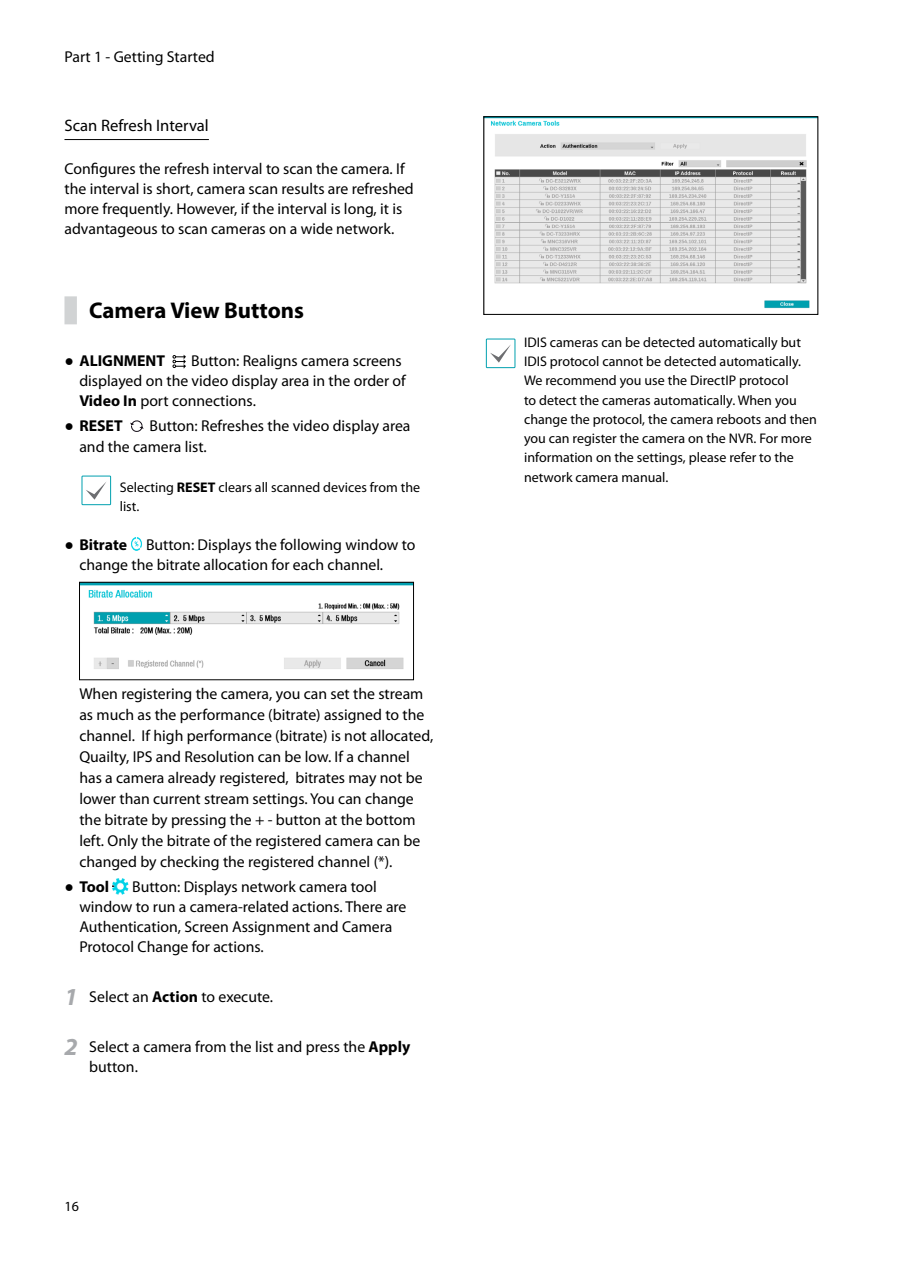
<style>
.page{position:relative;width:903px;height:1275px;background:#fff}
.page>*{position:absolute;margin:0;border:0;box-sizing:border-box;transform-origin:0 0}
.t1{font:700 22.75px "Myriad Pro";color:#000}
.t2{font:16.62px "Myriad Pro";color:#000}
.t3{font:15.75px/20.1px "Myriad Pro";color:#000}
.t4{font:700 15.75px "Myriad Pro";color:#000}
.t5{font:14px/19.2px "Myriad Pro";color:#000}
.s1{font-family:"Arial";font-weight:400}
.s2{font-weight:700}
.s3{font-family:"Arial"}
.s4{font-weight:700;font-style:italic;font-size:24.5px;color:#a7a9ac}
</style>
<div class="page">
<hr style="left:64px;top:139px;width:145px;height:1px;background:#000">
<div style="left:64px;top:296px;width:13px;height:28px;background:#d1d3d4"></div>
<svg style="left:173px;top:355px;width:13px;height:13px"></svg>
<svg style="left:130px;top:420px;width:14px;height:12px"></svg>
<div style="left:82px;top:476px;width:29px;height:29px;border:1px solid #00a0af"></div>
<svg style="left:86px;top:482px;width:20px;height:18px"></svg>
<svg style="left:131px;top:538px;width:11px;height:12px"></svg>
<img style="left:81px;top:584px;width:331px;height:85px">
<div style="left:79px;top:582px;width:335px;height:98px;border:1px solid #000"></div>
<img style="left:112px;top:879px;width:17px;height:15px">
<img style="left:490px;top:120px;width:320px;height:189px">
<div style="left:484px;top:117px;width:334px;height:198px;border:1px solid #000"></div>
<div style="left:486px;top:339px;width:29px;height:29px;border:1px solid #00a0af"></div>
<svg style="left:490px;top:345px;width:21px;height:18px"></svg>
<p class="t3" style="left:64px;top:46px;width:152px">Part 1 - Getting Started</p>
<p class="t2" style="left:64px;top:115px;width:146px">Scan Refresh Interval</p>
<p class="t3" style="left:64px;top:158px;width:351px">Configures the refresh interval to scan the camera. If the interval is short, camera scan results are refreshed more frequently. However, if the interval is long, it is advantageous to scan cameras on a wide network.</p>
<h1 class="t1" style="left:89px;top:295px;width:216px">Camera View Buttons</h1>
<p class="t4" style="left:64px;top:350px;width:102px"><span class="s1">●</span> ALIGNMENT</p>
<p class="t3" style="left:79px;top:350px;width:328px;text-indent:112px">Button: Realigns camera screens displayed on the video display area in the order of<br><span class="s2">Video In</span> port connections.</p>
<p class="t4" style="left:64px;top:416px;width:60px"><span class="s1">●</span> RESET</p>
<p class="t3" style="left:79px;top:416px;width:333px;text-indent:70px">Button: Refreshes the video display area and the camera list.</p>
<p class="t5" style="left:120px;top:478px;width:302px">Selecting <span class="s2">RESET</span> clears all scanned devices from the list.</p>
<p class="t3" style="left:79px;top:534px;width:338px;text-indent:-15px"><span class="s3">●</span> <span class="s2">Bitrate</span> Button: Displays the following window to change the bitrate allocation for each channel.</p>
<p class="t3" style="left:79px;top:683px;width:356px;line-height:21px">When registering the camera, you can set the stream as much as the performance (bitrate) assigned to the channel. If high performance (bitrate) is not allocated, Quailty, IPS and Resolution can be low. If a channel has a camera already registered, bitrates may not be lower than current stream settings. You can change the bitrate by pressing the + - button at the bottom left. Only the bitrate of the registered camera can be changed by checking the registered channel (*).</p>
<p class="t4" style="left:64px;top:876px;width:46px"><span class="s1">●</span> Tool</p>
<p class="t3" style="left:79px;top:876px;width:329px;text-indent:53px">Button: Displays network camera tool window to run a camera-related actions. There are Authentication, Screen Assignment and Camera Protocol Change for actions.</p>
<p class="t3" style="left:64px;top:987px;width:210px"><span class="s4">1</span> Select an <span class="s2">Action</span> to execute.</p>
<p class="t3" style="left:89px;top:1036px;width:322px;text-indent:-25px"><span class="s4">2</span> Select a camera from the list and press the <span class="s2">Apply </span>button.</p>
<p class="t5" style="left:64px;top:1196px;width:16px">16</p>
<p class="t5" style="left:524px;top:332px;width:294px">IDIS cameras can be detected automatically but IDIS protocol cannot be detected automatically.<br>We recommend you use the DirectIP protocol<br>to detect the cameras automatically. When you change the protocol, the camera reboots and then you can register the camera on the NVR. For more information on the settings, please refer to the network camera manual.</p>
</div>
